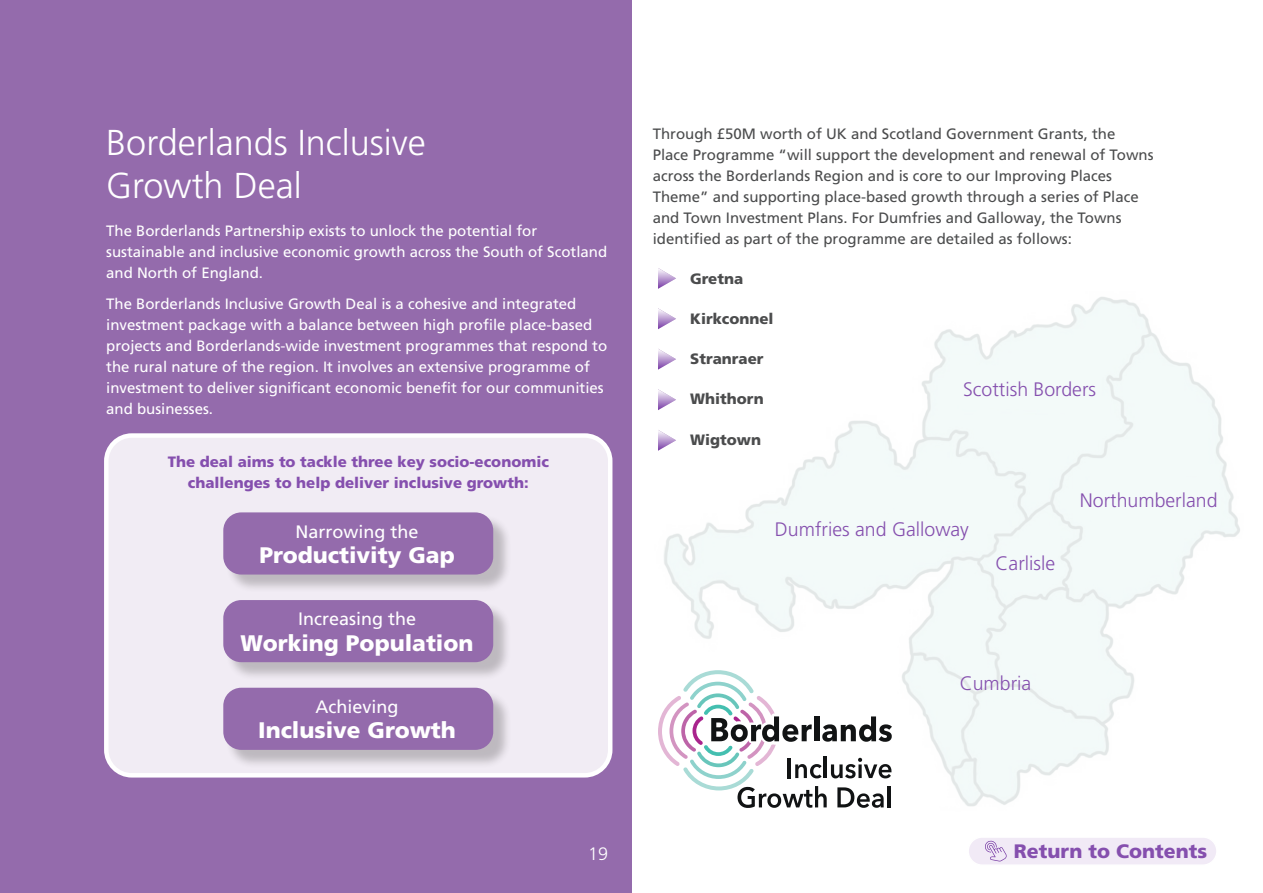
<style>
.page{position:relative;width:1263px;height:893px;background:#fff}
.page>*{position:absolute;margin:0;border:0;box-sizing:border-box;transform-origin:0 0}
.Heading{font:300 36px/43.2px "Frutiger LT Pro";color:#fff}
.Body_Text{font:900 22.5px "Frutiger LT Pro";color:#fff}
.Heading-2{font:300 19.5px "Frutiger LT Pro";color:#854fae}
.t1{font:900 19.5px "Frutiger LT Pro";color:#854fae}
.Body_Text-2{font:18px "Frutiger LT Pro";color:#fff}
.Heading-3{font:300 18px "Frutiger LT Pro";color:#fff}
.Body_Text-3{font:15px/21px "Frutiger LT Pro";color:#fff}
.Body_Text-4{font:15px/21px "Frutiger LT Pro";color:#4b4c4d}
.Body_Text-5{font:900 15px/21px "Frutiger LT Pro";color:#854fae;text-align:center}
.t2{font:900 15px "Frutiger LT Pro";color:#4b4c4d}
</style>
<div class="page">
<img style="left:658px;top:297px;width:582px;height:510px">
<div style="left:0;top:0;width:631px;height:893px;background:#946bac"></div>
<div style="left:106px;top:436px;width:504px;height:339px;background:#f1ecf4;border-radius:26px"></div>
<div style="left:104px;top:433px;width:508px;height:344px;border:4px solid #fff;border-radius:26px"></div>
<div style="left:226px;top:515px;width:286px;height:78px;background:#231f20;opacity:.25"></div>
<div style="left:223px;top:512px;width:270px;height:63px;background:#946bac;border-radius:18px"></div>
<div style="left:226px;top:602px;width:286px;height:79px;background:#231f20;opacity:.25"></div>
<div style="left:223px;top:600px;width:270px;height:62px;background:#946bac;border-radius:18px"></div>
<div style="left:226px;top:690px;width:286px;height:79px;background:#231f20;opacity:.25"></div>
<div style="left:223px;top:688px;width:270px;height:62px;background:#946bac;border-radius:18px"></div>
<svg style="left:658px;top:670px;width:234px;height:138px"></svg>
<svg style="left:658px;top:268px;width:18px;height:21px"></svg>
<svg style="left:658px;top:308px;width:18px;height:21px"></svg>
<svg style="left:658px;top:349px;width:18px;height:21px"></svg>
<svg style="left:658px;top:389px;width:18px;height:21px"></svg>
<svg style="left:658px;top:430px;width:18px;height:21px"></svg>
<div style="left:968px;top:837px;width:249px;height:28px;background:#f1eaf6;border-radius:14px"></div>
<div style="left:967px;top:836px;width:251px;height:30px;border:2px solid #fff;border-radius:14px"></div>
<svg style="left:985px;top:841px;width:22px;height:20px"></svg>
<h1 class="Heading" style="left:106px;top:121px;width:321px">Borderlands Inclusive<br>Growth Deal</h1>
<p class="Body_Text-3" style="left:106px;top:220px;width:502px">The Borderlands Partnership exists to unlock the potential for sustainable and inclusive economic growth across the South of Scotland and North of England.</p>
<p class="Body_Text-3" style="left:106px;top:294px;width:502px">The Borderlands Inclusive Growth Deal is a cohesive and integrated investment package with a balance between high profile place-based projects and Borderlands-wide investment programmes that respond to the rural nature of the region. It involves an extensive programme of investment to deliver significant economic benefit for our communities and businesses.</p>
<p class="Body_Text-5" style="left:168px;top:452px;width:383px">The deal aims to tackle three key socio-economic challenges to help deliver inclusive growth:</p>
<p class="Body_Text-2" style="left:296px;top:521px;width:125px">Narrowing the</p>
<p class="Body_Text" style="left:259px;top:541px;width:197px">Productivity Gap</p>
<p class="Body_Text-2" style="left:298px;top:608px;width:120px">Increasing the</p>
<p class="Body_Text" style="left:241px;top:629px;width:234px">Working Population</p>
<p class="Body_Text-2" style="left:316px;top:696px;width:84px">Achieving</p>
<p class="Body_Text" style="left:258px;top:717px;width:199px">Inclusive Growth</p>
<p class="Body_Text-4" style="left:653px;top:123px;width:502px">Through £50M worth of UK and Scotland Government Grants, the Place Programme “will support the development and renewal of Towns across the Borderlands Region and is core to our Improving Places Theme” and supporting place-based growth through a series of Place and Town Investment Plans. For Dumfries and Galloway, the Towns identified as part of the programme are detailed as follows:</p>
<p class="t2" style="left:663px;top:270px;width:82px">• Gretna</p>
<p class="t2" style="left:663px;top:310px;width:112px">• Kirkconnel</p>
<p class="t2" style="left:663px;top:350px;width:102px">• Stranraer</p>
<p class="t2" style="left:663px;top:390px;width:102px">• Whithorn</p>
<p class="t2" style="left:663px;top:430px;width:99px">• Wigtown</p>
<h1 class="Heading-2" style="left:963px;top:378px;width:134px">Scottish Borders</h1>
<h1 class="Heading-2" style="left:775px;top:517px;width:195px">Dumfries and Galloway</h1>
<h1 class="Heading-2" style="left:995px;top:552px;width:61px">Carlisle</h1>
<h1 class="Heading-2" style="left:1080px;top:489px;width:139px">Northumberland</h1>
<h1 class="Heading-2" style="left:960px;top:672px;width:73px">Cumbria</h1>
<h1 class="Heading-3" style="left:588px;top:843px;width:22px">19</h1>
<h3 class="t1" style="left:1014px;top:840px;width:195px">Return to Contents</h3>
</div>
